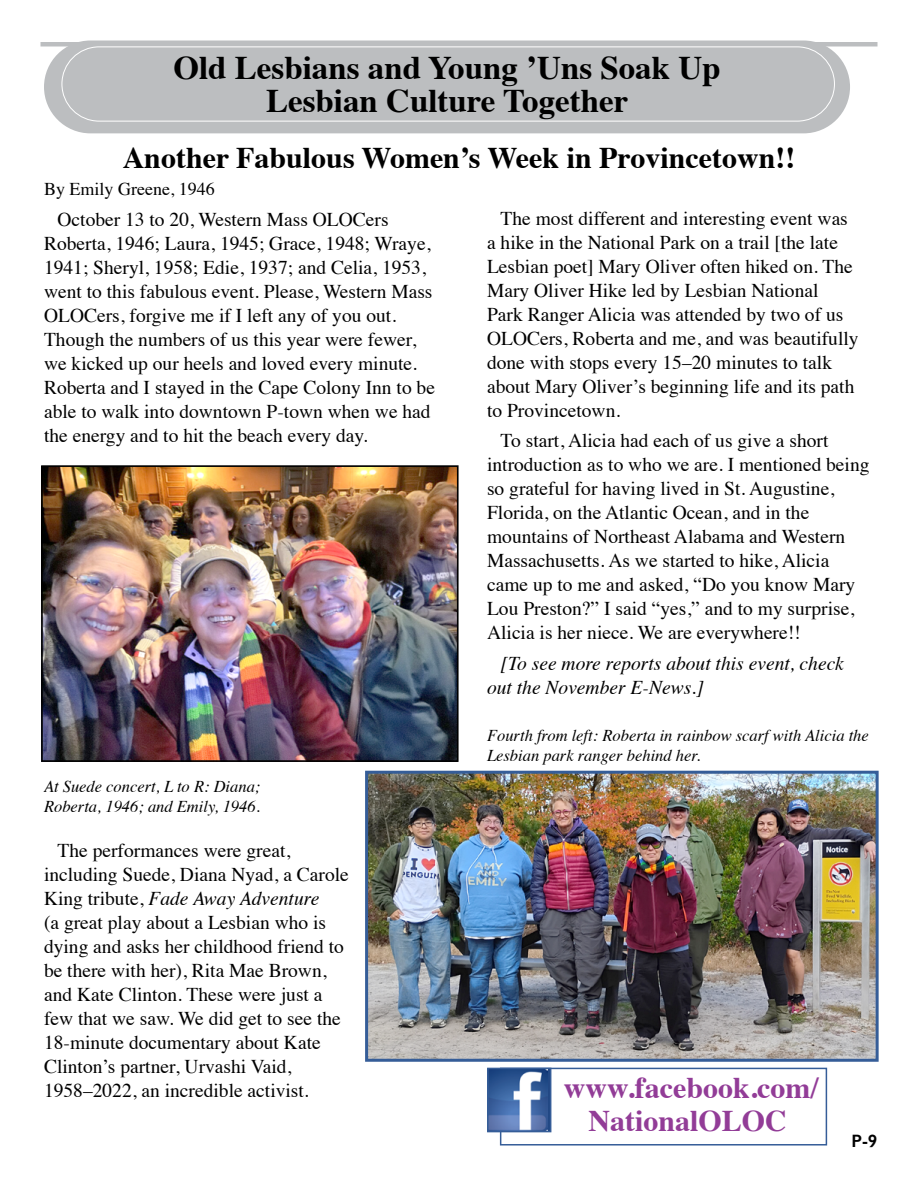
<style>
.page{position:relative;width:918px;height:1188px;background:#fff}
.page>*{position:absolute;margin:0;border:0;box-sizing:border-box;transform-origin:0 0}
.t1{font:700 33px/33px "Times";color:#000;text-align:center}
.t2{font:700 30px "Times";color:#000}
.t3{font:700 30px/33px "Times";color:#923c97;text-align:center}
.t4{font:19.5px/24px "Times";color:#000}
.t5{font:italic 19.5px/24px "Times";color:#000}
.t6{font:18px "Times";color:#000}
.t7{font:600 18px "Gill Sans";color:#000}
.t8{font:italic 16.5px/19.5px "Times";color:#000}
.s1{font-style:italic}
</style>
<div class="page">
<hr style="left:40px;top:42px;width:838px;height:4px;background:#bcbec0">
<div style="left:44px;top:40px;width:806px;height:93px;background:#bcbec0;border-radius:46px"></div>
<div style="left:62px;top:46px;width:773px;height:76px;border:1px solid #fff;border-radius:37px"></div>
<img style="left:369px;top:775px;width:506px;height:283px">
<div style="left:365px;top:771px;width:514px;height:291px;border:3px solid #355d98"></div>
<img style="left:44px;top:468px;width:412px;height:291px">
<div style="left:41px;top:465px;width:418px;height:297px;border:2px solid #000"></div>
<div style="left:500px;top:1068px;width:327px;height:78px;background:#fff;border:2px solid #355d98"></div>
<img style="left:490px;top:1071px;width:57px;height:58px">
<div style="left:487px;top:1068px;width:64px;height:64px;border:2px solid #355d98"></div>
<p class="t1" style="left:173px;top:48px;width:549px">Old Lesbians and Young ’Uns Soak Up<br>Lesbian Culture Together</p>
<p class="t2" style="left:123px;top:129px;width:674px">Another Fabulous Women’s Week in Provincetown!!</p>
<p class="t6" style="left:44px;top:172px;width:172px">By Emily Greene, 1946</p>
<p class="t4" style="left:44px;top:206px;width:393px;text-indent:14px">October 13 to 20, Western Mass OLOCers Roberta, 1946; Laura, 1945; Grace, 1948; Wraye, 1941; Sheryl, 1958; Edie, 1937; and Celia, 1953, went to this fabulous event. Please, Western Mass OLOCers, forgive me if I left any of you out.<br>Though the numbers of us this year were fewer, we kicked up our heels and loved every minute.<br>Roberta and I stayed in the Cape Colony Inn to be able to walk into downtown P-town when we had the energy and to hit the beach every day.</p>
<p class="t8" style="left:44px;top:776px;width:218px">At Suede concert, L to R: Diana;<br>Roberta, 1946; and Emily, 1946.</p>
<p class="t4" style="left:44px;top:837px;width:306px;text-indent:14px">The performances were great, including Suede, Diana Nyad, a Carole King tribute, <span class="s1">Fade Away Adventure<br></span>(a great play about a Lesbian who is dying and asks her childhood friend to be there with her), Rita Mae Brown, and Kate Clinton. These were just a few that we saw. We did get to see the 18-minute documentary about Kate Clinton’s partner, Urvashi Vaid, 1958–2022, an incredible activist.</p>
<p class="t4" style="left:487px;top:205px;width:373px;text-indent:14px">The most different and interesting event was a hike in the National Park on a trail [the late Lesbian poet] Mary Oliver often hiked on. The Mary Oliver Hike led by Lesbian National Park Ranger Alicia was attended by two of us OLOCers, Roberta and me, and was beautifully done with stops every 15–20 minutes to talk about Mary Oliver’s beginning life and its path to Provincetown.</p>
<p class="t4" style="left:487px;top:427px;width:384px;text-indent:14px">To start, Alicia had each of us give a short introduction as to who we are. I mentioned being so grateful for having lived in St. Augustine, Florida, on the Atlantic Ocean, and in the mountains of Northeast Alabama and Western Massachusetts. As we started to hike, Alicia came up to me and asked, “Do you know Mary Lou Preston?” I said “yes,” and to my surprise, Alicia is her niece. We are everywhere!!</p>
<p class="t5" style="left:487px;top:651px;width:358px;text-indent:14px">[To see more reports about this event, check out the November E-News.]</p>
<p class="t8" style="left:487px;top:725px;width:383px">Fourth from left: Roberta in rainbow scarf with Alicia the<br>Lesbian park ranger behind her.</p>
<p class="t3" style="left:564px;top:1068px;width:256px">www.facebook.com/<br>NationalOLOC</p>
<p class="t7" style="left:852px;top:1130px;width:27px">P-9</p>
</div>
